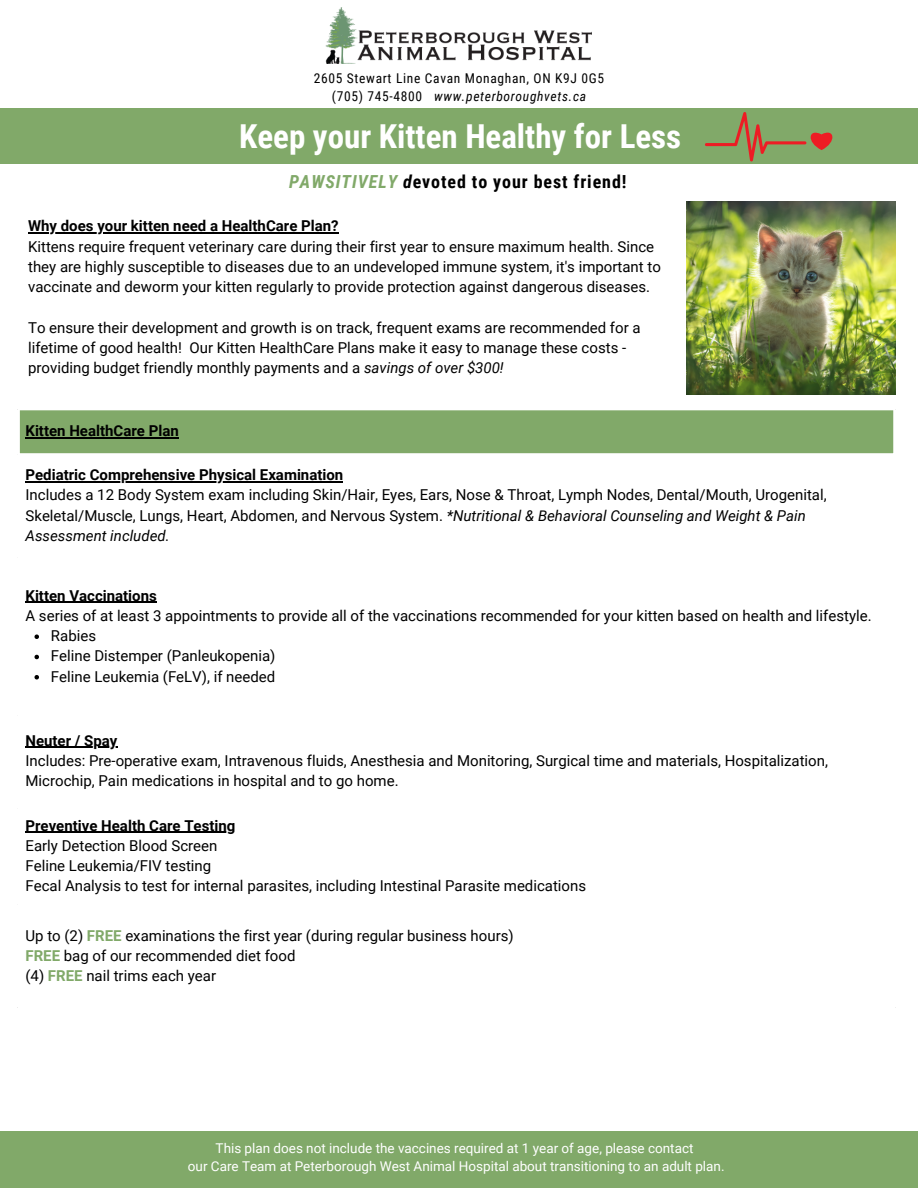
<style>
.page{position:relative;width:918px;height:1188px;background:#fff}
.page>*{position:absolute;margin:0;border:0;box-sizing:border-box;transform-origin:0 0}
.t1{font:700 33px "Roboto Condensed";color:#fff}
.t2{font:700 18px "Roboto Condensed";letter-spacing:.05em;color:#000}
.t3{font:15px/20.2px "Roboto";color:#000}
.t4{font:700 15px "Roboto";color:#000}
.t5{font:13.5px/18px "Roboto";color:#fff;text-align:center}
.t6{font:13.5px/18px "Roboto Condensed";letter-spacing:.05em;color:#000;text-align:center}
.s1{font-style:italic}
.s2{font-style:italic;color:#81a969}
.s3{font-weight:700;color:#81a969}
</style>
<div class="page">
<div style="left:0;top:109px;width:918px;height:55px;background:#81a969"></div>
<img style="left:325px;top:8px;width:267px;height:56px">
<div style="left:18px;top:409px;width:877px;height:46px;background:#81a969"></div>
<hr style="left:26px;top:437px;width:153px;height:1px;background:#000">
<hr style="left:26px;top:481px;width:317px;height:1px;background:#000">
<svg style="left:35px;top:634px;width:4px;height:5px"></svg>
<svg style="left:35px;top:655px;width:4px;height:4px"></svg>
<svg style="left:35px;top:675px;width:4px;height:4px"></svg>
<hr style="left:26px;top:602px;width:131px;height:1px;background:#000">
<hr style="left:26px;top:747px;width:92px;height:1px;background:#000">
<hr style="left:26px;top:832px;width:209px;height:1px;background:#000">
<hr style="left:18px;top:410px;width:2px;height:596px;background:#fff">
<hr style="left:893px;top:410px;width:3px;height:596px;background:#fff">
<hr style="left:18px;top:408px;width:878px;height:2px;background:#fff">
<hr style="left:18px;top:453px;width:878px;height:2px;background:#fff">
<hr style="left:28px;top:233px;width:311px;height:1px;background:#000">
<svg style="left:705px;top:112px;width:128px;height:49px"></svg>
<img style="left:686px;top:201px;width:210px;height:194px">
<div style="left:1px;top:1131px;width:917px;height:57px;background:#81a969"></div>
<p class="t6" style="left:314px;top:70px;width:292px">2605 Stewart Line Cavan Monaghan, ON K9J 0G5 (705) 745-4800 <span class="s1">www.peterboroughvets.ca</span></p>
<h1 class="t1" style="left:239px;top:118px;width:444px">Keep your Kitten Healthy for Less</h1>
<p class="t2" style="left:289px;top:172px;width:339px"><span class="s2">PAWSITIVELY</span> <span class="s1">d</span>evoted to your best friend!</p>
<p class="t4" style="left:28px;top:218px;width:312px">Why does your kitten need a HealthCare Plan?</p>
<p class="t3" style="left:28px;top:236px;width:634px">Kittens require frequent veterinary care during their first year to ensure maximum health. Since they are highly susceptible to diseases due to an undeveloped immune system, it's important to vaccinate and deworm your kitten regularly to provide protection against dangerous diseases.</p>
<p class="t3" style="left:28px;top:317px;width:614px">To ensure their development and growth is on track, frequent exams are recommended for a lifetime of good health! Our Kitten HealthCare Plans make it easy to manage these costs - providing budget friendly monthly payments and a <span class="s1">savings of over $300!</span></p>
<p class="t4" style="left:26px;top:422px;width:155px">Kitten HealthCare Plan</p>
<p class="t4" style="left:26px;top:466px;width:319px">Pediatric Comprehensive Physical Examination</p>
<p class="t3" style="left:26px;top:485px;width:803px">Includes a 12 Body System exam including Skin/Hair, Eyes, Ears, Nose &amp; Throat, Lymph Nodes, Dental/Mouth, Urogenital,<br>Skeletal/Muscle, Lungs, Heart, Abdomen, and Nervous System. <span class="s1">*Nutritional &amp; Behavioral Counseling and Weight &amp; Pain<br>Assessment included.</span></p>
<p class="t4" style="left:26px;top:587px;width:133px">Kitten Vaccinations</p>
<p class="t3" style="left:26px;top:606px;width:848px">A series of at least 3 appointments to provide all of the vaccinations recommended for your kitten based on health and lifestyle.</p>
<p class="t3" style="left:51px;top:626px;width:226px">Rabies<br>Feline Distemper (Panleukopenia)<br>Feline Leukemia (FeLV), if needed</p>
<p class="t4" style="left:26px;top:732px;width:94px">Neuter / Spay</p>
<p class="t3" style="left:26px;top:751px;width:804px">Includes: Pre-operative exam, Intravenous fluids, Anesthesia and Monitoring, Surgical time and materials, Hospitalization,<br>Microchip, Pain medications in hospital and to go home.</p>
<p class="t4" style="left:26px;top:817px;width:211px">Preventive Health Care Testing</p>
<p class="t3" style="left:26px;top:836px;width:562px">Early Detection Blood Screen<br>Feline Leukemia/FIV testing<br>Fecal Analysis to test for internal parasites, including Intestinal Parasite medications</p>
<p class="t3" style="left:26px;top:926px;width:490px">Up to (2) <span class="s3">FREE</span> examinations the first year (during regular business hours)<br><span class="s3">FREE</span> bag of our recommended diet food<br>(4) <span class="s3">FREE</span> nail trims each year</p>
<p class="t5" style="left:188px;top:1139px;width:538px">This plan does not include the vaccines required at 1 year of age, please contact<br>our Care Team at Peterborough West Animal Hospital about transitioning to an adult plan.</p>
</div>
